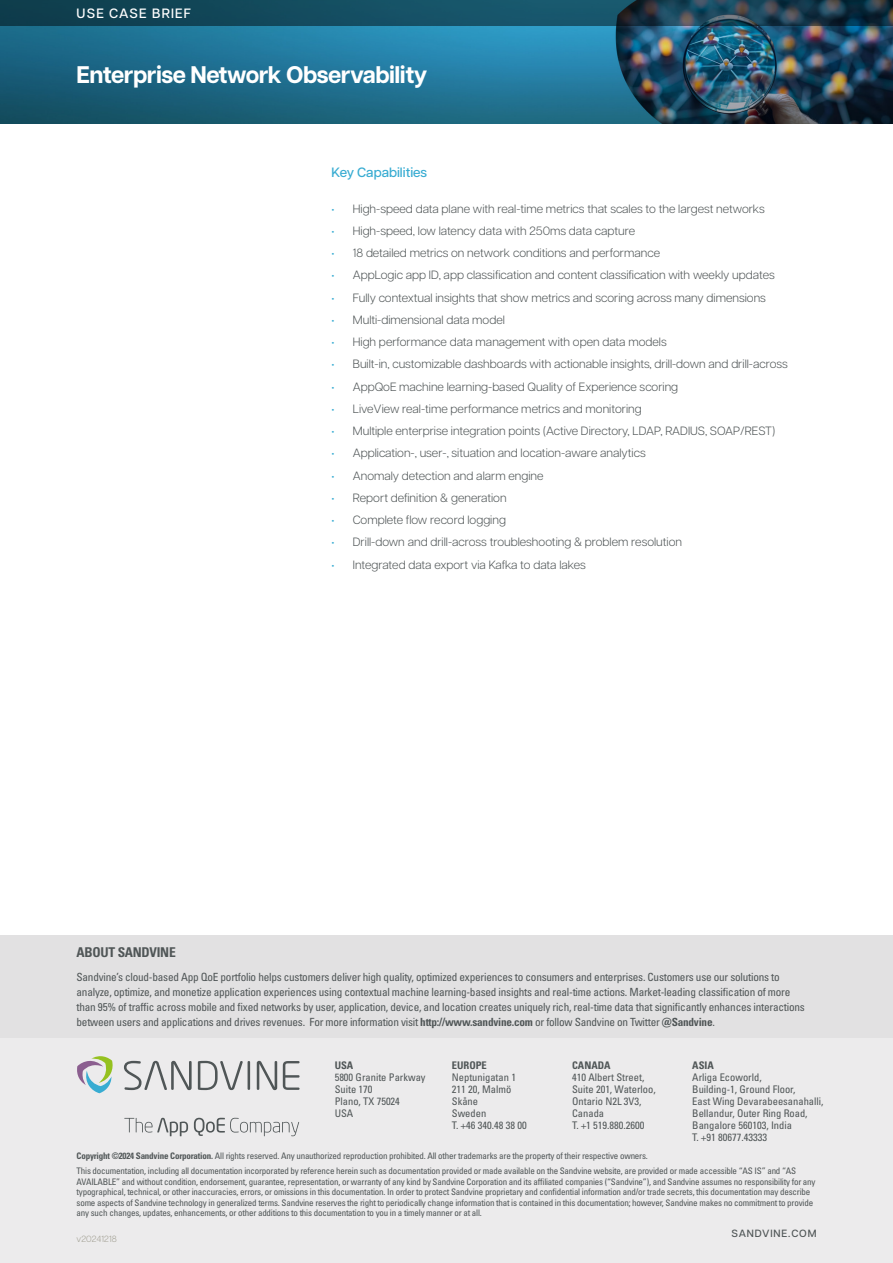
<style>
.page{position:relative;width:893px;height:1263px;background:#fff}
.page>*{position:absolute;margin:0;border:0;box-sizing:border-box;transform-origin:0 0}
.t1{font:700 24px "Articulat CF";letter-spacing:-.02em;color:#fff}
.t2{font:500 13.5px "Articulat CF";color:#38acd2}
.t3{font:700 condensed 13.5px "Univers LT Pro";letter-spacing:-.02em;color:#505657}
.t4{font:500 13.5px "Articulat CF";letter-spacing:.09em;color:#fff}
.t5{font:300 12px "Articulat CF";color:#505657}
.t6{font:condensed 11.25px/15px "Univers LT Pro";letter-spacing:-.02em;color:#505657}
.t7{font:condensed 10.5px/12px "Univers LT Pro";color:#505657}
.t8{font:700 condensed 10.5px "Univers LT Pro";color:#505657}
.t9{font:500 10.5px "Articulat CF";letter-spacing:.08em;color:#505657}
.t10{font:condensed 9px/10.5px "Univers LT Pro";letter-spacing:-.02em;color:#505657}
.t11{font:300 9px "Articulat CF";color:#a19f92}
.s1{color:#38acd2}
.s2{font-weight:700}
</style>
<div class="page">
<div style="left:0;top:1037px;width:893px;height:226px;background:#ecebec"></div>
<div style="left:0;top:935px;width:893px;height:102px;background:#e2e1e2"></div>
<svg style="left:124px;top:1118px;width:64px;height:18px"></svg>
<svg style="left:194px;top:1118px;width:105px;height:18px"></svg>
<svg style="left:124px;top:1061px;width:68px;height:29px"></svg>
<svg style="left:198px;top:1061px;width:45px;height:29px"></svg>
<hr style="left:248px;top:1061px;width:2px;height:29px;background:#505657">
<svg style="left:257px;top:1061px;width:20px;height:29px"></svg>
<svg style="left:283px;top:1061px;width:17px;height:29px"></svg>
<svg style="left:77px;top:1056px;width:36px;height:37px"></svg>
<img style="left:0;top:26px;width:893px;height:97px">
<svg style="left:0;top:0;width:893px;height:26px;background:#174658"></svg>
<h2 class="t4" style="left:77px;top:4px;width:116px">USE CASE BRIEF</h2>
<h1 class="t1" style="left:77px;top:57px;width:352px">Enterprise Network Observability</h1>
<h2 class="t2" style="left:332px;top:162px;width:97px">Key Capabilities</h2>
<h3 class="t5" style="left:332px;top:200px;width:435px"><span class="s1">•</span> High-speed data plane with real-time metrics that scales to the largest networks</h3>
<h3 class="t5" style="left:332px;top:222px;width:305px"><span class="s1">•</span> High-speed, low latency data with 250ms data capture</h3>
<h3 class="t5" style="left:332px;top:244px;width:330px"><span class="s1">•</span> 18 detailed metrics on network conditions and performance</h3>
<h3 class="t5" style="left:332px;top:267px;width:445px"><span class="s1">•</span> AppLogic app ID, app classification and content classification with weekly updates</h3>
<h3 class="t5" style="left:332px;top:289px;width:436px"><span class="s1">•</span> Fully contextual insights that show metrics and scoring across many dimensions</h3>
<h3 class="t5" style="left:332px;top:311px;width:175px"><span class="s1">•</span> Multi-dimensional data model</h3>
<h3 class="t5" style="left:332px;top:333px;width:337px"><span class="s1">•</span> High performance data management with open data models</h3>
<h3 class="t5" style="left:332px;top:356px;width:458px"><span class="s1">•</span> Built-in, customizable dashboards with actionable insights, drill-down and drill-across</h3>
<h3 class="t5" style="left:332px;top:378px;width:348px"><span class="s1">•</span> AppQoE machine learning-based Quality of Experience scoring</h3>
<h3 class="t5" style="left:332px;top:400px;width:312px"><span class="s1">•</span> LiveView real-time performance metrics and monitoring</h3>
<h3 class="t5" style="left:332px;top:422px;width:445px"><span class="s1">•</span> Multiple enterprise integration points (Active Directory, LDAP, RADIUS, SOAP/REST)</h3>
<h3 class="t5" style="left:332px;top:445px;width:316px"><span class="s1">•</span> Application-, user-, situation and location-aware analytics</h3>
<h3 class="t5" style="left:332px;top:467px;width:214px"><span class="s1">•</span> Anomaly detection and alarm engine</h3>
<h3 class="t5" style="left:332px;top:489px;width:177px"><span class="s1">•</span> Report definition &amp; generation</h3>
<h3 class="t5" style="left:332px;top:511px;width:176px"><span class="s1">•</span> Complete flow record logging</h3>
<h3 class="t5" style="left:332px;top:534px;width:352px"><span class="s1">•</span> Drill-down and drill-across troubleshooting &amp; problem resolution</h3>
<h3 class="t5" style="left:332px;top:556px;width:256px"><span class="s1">•</span> Integrated data export via Kafka to data lakes</h3>
<h2 class="t3" style="left:77px;top:944px;width:101px">ABOUT SANDVINE</h2>
<p class="t6" style="left:77px;top:969px;width:730px">Sandvine’s cloud-based App QoE portfolio helps customers deliver high quality, optimized experiences to consumers and enterprises. Customers use our solutions to analyze, optimize, and monetize application experiences using contextual machine learning-based insights and real-time actions. Market-leading classification of more than 95% of traffic across mobile and fixed networks by user, application, device, and location creates uniquely rich, real-time data that significantly enhances interactions between users and applications and drives revenues. For more information visit <span class="s2">http://www.sandvine.com</span> or follow Sandvine on Twitter <span class="s2">@Sandvine</span>.</p>
<p class="t8" style="left:335px;top:1059px;width:20px">USA</p>
<p class="t7" style="left:335px;top:1071px;width:92px">5800 Granite Parkway<br>Suite 170<br>Plano, TX 75024<br>USA</p>
<p class="t8" style="left:452px;top:1059px;width:37px">EUROPE</p>
<p class="t7" style="left:452px;top:1071px;width:76px">Neptunigatan 1<br>211 20, Malmö<br>Skåne<br>Sweden<br>T. +46 340.48 38 00</p>
<p class="t8" style="left:572px;top:1059px;width:40px">CANADA</p>
<p class="t7" style="left:572px;top:1071px;width:85px">410 Albert Street,<br>Suite 201, Waterloo,<br>Ontario N2L 3V3,<br>Canada<br>T. +1 519.880.2600</p>
<p class="t8" style="left:692px;top:1059px;width:23px">ASIA</p>
<p class="t7" style="left:692px;top:1071px;width:133px">Arliga Ecoworld,<br>Building-1, Ground Floor,<br>East Wing Devarabeesanahalli,<br>Bellandur, Outer Ring Road,<br>Bangalore 560103, India<br>T. +91 80677.43333</p>
<p class="t10" style="left:77px;top:1149px;width:721px;line-height:14.7px"><span class="s2">Copyright ©2024 Sandvine Corporation.</span> All rights reserved. Any unauthorized reproduction prohibited. All other trademarks are the property of their respective owners.<br>This documentation, including all documentation incorporated by reference herein such as documentation provided or made available on the Sandvine website, are provided or made accessible “AS IS” and “AS</p>
<p class="t10" style="left:77px;top:1176px;width:740px">AVAILABLE” and without condition, endorsement, guarantee, representation, or warranty of any kind by Sandvine Corporation and its affiliated companies (“Sandvine”), and Sandvine assumes no responsibility for any typographical, technical, or other inaccuracies, errors, or omissions in this documentation. In order to protect Sandvine proprietary and confidential information and/or trade secrets, this documentation may describe some aspects of Sandvine technology in generalized terms. Sandvine reserves the right to periodically change information that is contained in this documentation; however, Sandvine makes no commitment to provide any such changes, updates, enhancements, or other additions to this documentation to you in a timely manner or at all.</p>
<p class="t9" style="left:732px;top:1226px;width:86px">SANDVINE.COM</p>
<p class="t11" style="left:77px;top:1232px;width:42px">v20241218</p>
</div>
